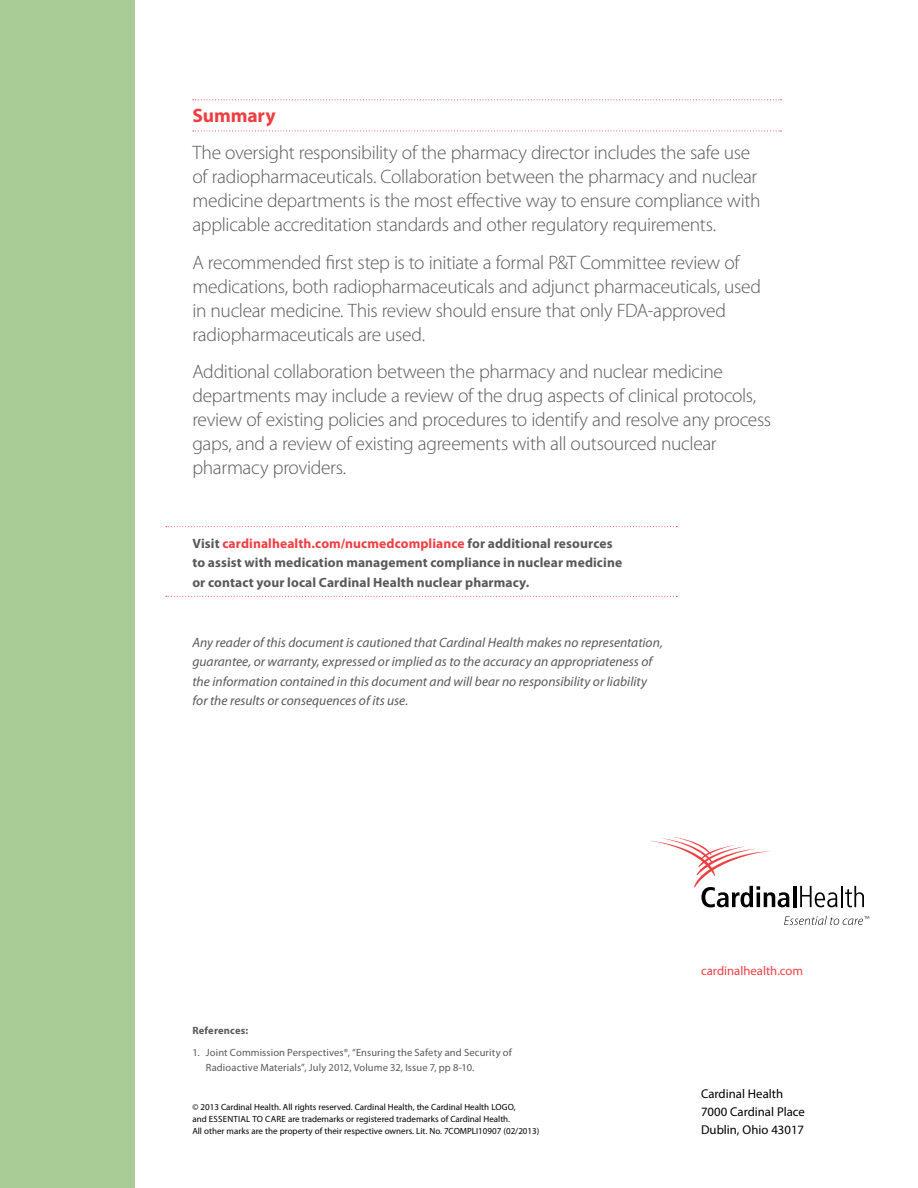
<style>
.page{position:relative;width:918px;height:1188px;background:#fff}
.page>*{position:absolute;margin:0;border:0;box-sizing:border-box;transform-origin:0 0}
.t1{font:300 19.5px/24px "Myriad Pro";letter-spacing:-.02em;color:#58595b}
.t2{font:700 19.5px "Myriad Pro";letter-spacing:-.005em;color:#ef3e42}
.t3{font:italic 13.5px/19.5px "Myriad Pro";color:#58595b}
.t4{font:700 13.5px/19.5px "Myriad Pro";letter-spacing:.01em;color:#58595b}
.t5{font:12.75px/18px "Myriad Pro";color:#000}
.t6{font:12.75px "Myriad Pro";color:#ef3e42}
.t7{font:10.5px/15px "Myriad Pro";letter-spacing:.01em;color:#58595b}
.t8{font:700 10.5px "Myriad Pro";letter-spacing:.02em;color:#58595b}
.t9{font:9px/12px "Myriad Pro";color:#000}
.s1{color:#ef3e42}
</style>
<div class="page">
<svg style="left:784px;top:916px;width:85px;height:9px"></svg>
<hr style="left:793px;top:886px;width:3px;height:21px;background:#000">
<hr style="left:841px;top:886px;width:2px;height:21px;background:#000">
<svg style="left:650px;top:837px;width:140px;height:70px"></svg>
<svg style="left:845px;top:886px;width:19px;height:21px"></svg>
<svg style="left:800px;top:886px;width:37px;height:21px"></svg>
<div style="left:0;top:0;width:135px;height:1188px;background:#a8cc96"></div>
<svg style="left:166px;top:596px;width:511px;height:1px"></svg>
<svg style="left:166px;top:526px;width:511px;height:1px"></svg>
<svg style="left:193px;top:99px;width:588px;height:1px"></svg>
<svg style="left:193px;top:130px;width:588px;height:1px"></svg>
<p class="t2" style="left:192px;top:103px;width:85px">Summary</p>
<p class="t1" style="left:192px;top:141px;width:570px">The oversight responsibility of the pharmacy director includes the safe use of radiopharmaceuticals. Collaboration between the pharmacy and nuclear medicine departments is the most effective way to ensure compliance with applicable accreditation standards and other regulatory requirements.</p>
<p class="t1" style="left:192px;top:250px;width:570px">A recommended first step is to initiate a formal P&amp;T Committee review of medications, both radiopharmaceuticals and adjunct pharmaceuticals, used in nuclear medicine. This review should ensure that only FDA-approved radiopharmaceuticals are used.</p>
<p class="t1" style="left:192px;top:360px;width:580px">Additional collaboration between the pharmacy and nuclear medicine departments may include a review of the drug aspects of clinical protocols, review of existing policies and procedures to identify and resolve any process gaps, and a review of existing agreements with all outsourced nuclear pharmacy providers.</p>
<p class="t4" style="left:192px;top:533px;width:431px">Visit <span class="s1">cardinalhealth.com/nucmedcompliance</span> for additional resources to assist with medication management compliance in nuclear medicine or contact your local Cardinal Health nuclear pharmacy.</p>
<p class="t3" style="left:192px;top:632px;width:472px">Any reader of this document is cautioned that Cardinal Health makes no representation, guarantee, or warranty, expressed or implied as to the accuracy an appropriateness of the information contained in this document and will bear no responsibility or liability for the results or consequences of its use.</p>
<p class="t8" style="left:192px;top:1023px;width:57px">References:</p>
<p class="t7" style="left:206px;top:1044px;width:307px;text-indent:-14px">1. Joint Commission Perspectives®, “Ensuring the Safety and Security of<br>Radioactive Materials”, July 2012, Volume 32, Issue 7, pp 8-10.</p>
<p class="t9" style="left:192px;top:1101px;width:349px">© 2013 Cardinal Health. All rights reserved. Cardinal Health, the Cardinal Health Logo,<br>and Essential to care are trademarks or registered trademarks of Cardinal Health.<br>All other marks are the property of their respective owners. Lit. No. 7COMPLI10907 (02/2013)</p>
<p class="t6" style="left:701px;top:963px;width:104px">cardinalhealth.com</p>
<p class="t5" style="left:701px;top:1085px;width:105px">Cardinal Health<br>7000 Cardinal Place<br>Dublin, Ohio 43017</p>
</div>
